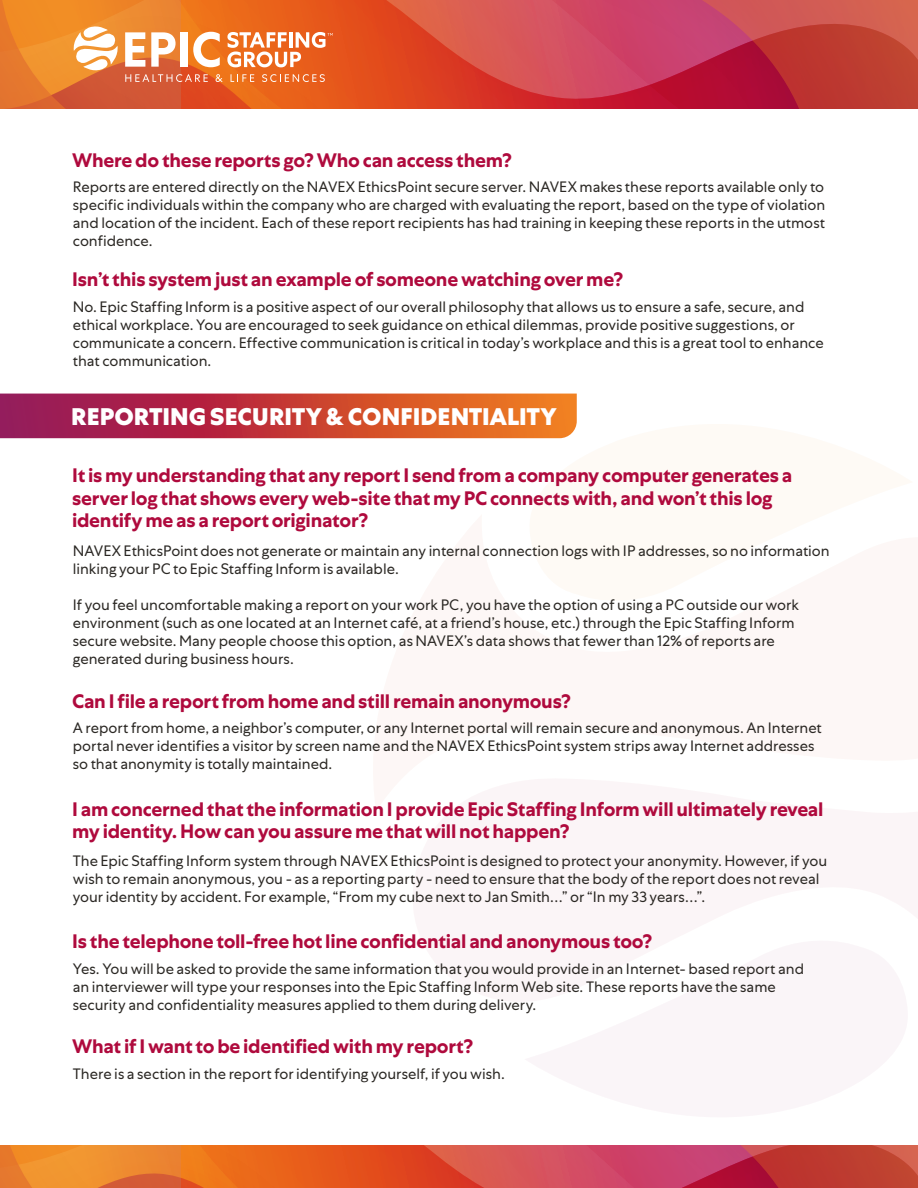
<style>
.page{position:relative;width:918px;height:1188px;background:#fff}
.page>*{position:absolute;margin:0;border:0;box-sizing:border-box;transform-origin:0 0}
.t1{font:800 24px "Centra No 1";color:#fff}
.t2{font:700 19.5px/22px "Centra No 1";letter-spacing:-.015em;color:#af0a3d}
.t3{font:15px/18px "Centra No 1";color:#2b2824}
</style>
<div class="page">
<svg style="left:0;top:1146px;width:918px;height:42px;background:#d85739"></svg>
<svg style="left:0;top:394px;width:577px;height:44px;background:#c34038"></svg>
<svg style="left:356px;top:0;width:144px;height:100px;background:#dd4c2e"></svg>
<img style="left:500px;top:0;width:68px;height:108px">
<svg style="left:568px;top:0;width:350px;height:108px;background:#c43a4b"></svg>
<svg style="left:0;top:0;width:356px;height:108px;background:#e97f3e"></svg>
<h2 class="t2" style="left:72px;top:149px;width:442px">Where do these reports go? Who can access them?</h2>
<p class="t3" style="left:73px;top:178px;width:754px;text-align:justify">Reports are entered directly on the NAVEX EthicsPoint secure server. NAVEX makes these reports available only to specific individuals within the company who are charged with evaluating the report, based on the type of violation and location of the incident. Each of these report recipients has had training in keeping these reports in the utmost confidence.</p>
<h2 class="t2" style="left:72px;top:269px;width:553px">Isn’t this system just an example of someone watching over me?</h2>
<p class="t3" style="left:73px;top:298px;width:752px">No. Epic Staffing Inform is a positive aspect of our overall philosophy that allows us to ensure a safe, secure, and ethical workplace. You are encouraged to seek guidance on ethical dilemmas, provide positive suggestions, or communicate a concern. Effective communication is critical in today’s workplace and this is a great tool to enhance that communication.</p>
<h1 class="t1" style="left:71px;top:402px;width:487px">REPORTING SECURITY &amp; CONFIDENTIALITY</h1>
<h2 class="t2" style="left:72px;top:465px;width:722px">It is my understanding that any report I send from a company computer generates a server log that shows every web-site that my PC connects with, and won’t this log identify me as a report originator?</h2>
<p class="t3" style="left:73px;top:542px;width:758px">NAVEX EthicsPoint does not generate or maintain any internal connection logs with IP addresses, so no information linking your PC to Epic Staffing Inform is available.</p>
<p class="t3" style="left:73px;top:596px;width:728px">If you feel uncomfortable making a report on your work PC, you have the option of using a PC outside our work environment (such as one located at an Internet café, at a friend’s house, etc.) through the Epic Staffing Inform secure website. Many people choose this option, as NAVEX’s data shows that fewer than 12% of reports are generated during business hours.</p>
<h2 class="t2" style="left:72px;top:690px;width:501px">Can I file a report from home and still remain anonymous?</h2>
<p class="t3" style="left:73px;top:719px;width:751px">A report from home, a neighbor’s computer, or any Internet portal will remain secure and anonymous. An Internet portal never identifies a visitor by screen name and the NAVEX EthicsPoint system strips away Internet addresses so that anonymity is totally maintained.</p>
<h2 class="t2" style="left:72px;top:799px;width:753px">I am concerned that the information I provide Epic Staffing Inform will ultimately reveal my identity. How can you assure me that will not happen?</h2>
<p class="t3" style="left:73px;top:852px;width:756px">The Epic Staffing Inform system through NAVEX EthicsPoint is designed to protect your anonymity. However, if you wish to remain anonymous, you - as a reporting party - need to ensure that the body of the report does not reveal your identity by accident. For example, “From my cube next to Jan Smith…” or “In my 33 years…”.</p>
<h2 class="t2" style="left:72px;top:931px;width:582px">Is the telephone toll-free hot line confidential and anonymous too?</h2>
<p class="t3" style="left:73px;top:960px;width:733px">Yes. You will be asked to provide the same information that you would provide in an Internet- based report and an interviewer will type your responses into the Epic Staffing Inform Web site. These reports have the same security and confidentiality measures applied to them during delivery.</p>
<h2 class="t2" style="left:72px;top:1036px;width:403px">What if I want to be identified with my report?</h2>
<p class="t3" style="left:73px;top:1065px;width:434px">There is a section in the report for identifying yourself, if you wish.</p>
</div>
